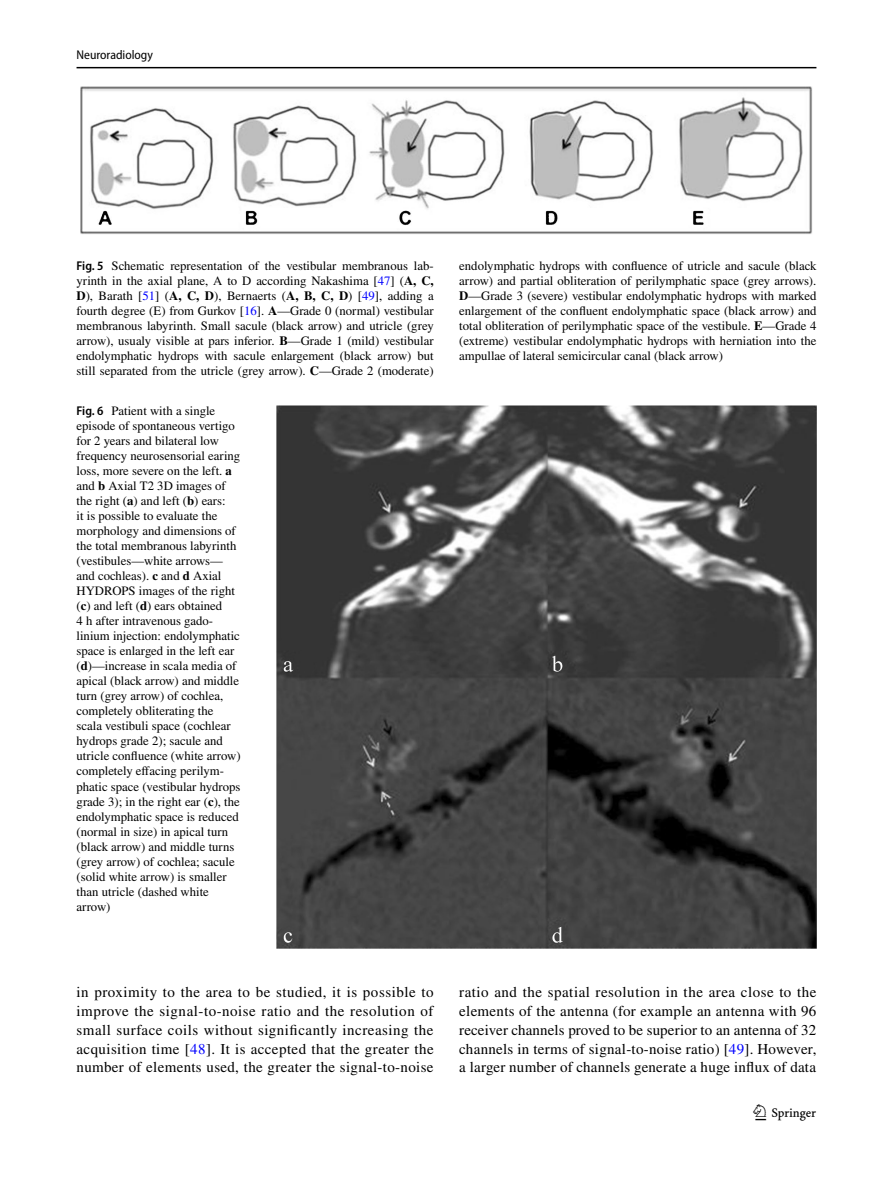
<style>
.page{position:relative;width:893px;height:1187px;background:#fff}
.page>*{position:absolute;margin:0;border:0;box-sizing:border-box;transform-origin:0 0}
.t1{font:22.5px "Springnew Regular 3";color:#000}
.t2{font:15px/18.8px "STIX";letter-spacing:.02em;color:#000;text-align:justify}
.t3{font:12.75px/15px "STIX";color:#000;text-align:justify}
.t4{font:semi-condensed 12.75px "Myriad Pro";color:#000}
.s1{font-family:"Myriad Pro";font-weight:600;font-stretch:semi-condensed}
.s2{color:#00f}
.s3{font-weight:700}
</style>
<div class="page">
<hr style="left:77px;top:67px;width:739px;height:1px;background:#000">
<img style="left:81px;top:87px;width:731px;height:147px">
<img style="left:276px;top:406px;width:540px;height:542px">
<p class="t4" style="left:77px;top:48px;width:78px">Neuroradiology</p>
<p class="t3" style="left:77px;top:259px;width:359px"><span class="s1">Fig. 5</span> Schematic representation of the vestibular membranous lab&shy;yrinth in the axial plane, A to D according Nakashima [<span class="s2">47</span>] (<span class="s3">A, C, D</span>), Barath [<span class="s2">51</span>] (<span class="s3">A, C, D</span>), Bernaerts (<span class="s3">A, B, C, D</span>) [<span class="s2">49</span>], adding a fourth degree (E) from Gurkov [<span class="s2">16</span>]. <span class="s3">A</span>—Grade 0 (normal) vestibular membranous labyrinth. Small sacule (black arrow) and utricle (grey arrow), usualy visible at pars inferior. <span class="s3">B</span>—Grade 1 (mild) vestibular endolymphatic hydrops with sacule enlargement (black arrow) but still separated from the utricle (grey arrow). <span class="s3">C</span>—Grade 2 (moderate)</p>
<p class="t3" style="left:459px;top:259px;width:359px">endolymphatic hydrops with confluence of utricle and sacule (black arrow) and partial obliteration of perilymphatic space (grey arrows).<br><span class="s3">D</span>—Grade 3 (severe) vestibular endolymphatic hydrops with marked enlargement of the confluent endolymphatic space (black arrow) and total obliteration of perilymphatic space of the vestibule. <span class="s3">E</span>—Grade 4 (extreme) vestibular endolymphatic hydrops with herniation into the ampullae of lateral semicircular canal (black arrow)</p>
<p class="t3" style="left:77px;top:404px;width:166px;text-align:left"><span class="s1">Fig. 6</span> Patient with a single episode of spontaneous vertigo for 2 years and bilateral low frequency neurosensorial earing loss, more severe on the left. <span class="s3">a </span>and <span class="s3">b</span> Axial T2 3D images of the right (<span class="s3">a</span>) and left (<span class="s3">b</span>) ears:<br>it is possible to evaluate the morphology and dimensions of the total membranous labyrinth (vestibules—white arrows— and cochleas). <span class="s3">c</span> and <span class="s3">d</span> Axial<br>HYDROPS images of the right (<span class="s3">c</span>) and left (<span class="s3">d</span>) ears obtained<br>4 h after intravenous gado&shy;linium injection: endolymphatic space is enlarged in the left ear (<span class="s3">d</span>)—increase in scala media of apical (black arrow) and middle turn (grey arrow) of cochlea, completely obliterating the scala vestibuli space (cochlear hydrops grade 2); sacule and utricle confluence (white arrow) completely effacing perilym&shy;phatic space (vestibular hydrops grade 3); in the right ear (<span class="s3">c</span>), the endolymphatic space is reduced (normal in size) in apical turn (black arrow) and middle turns (grey arrow) of cochlea; sacule (solid white arrow) is smaller than utricle (dashed white arrow)</p>
<p class="t2" style="left:77px;top:983px;width:359px">in proximity to the area to be studied, it is possible to improve the signal-to-noise ratio and the resolution of small surface coils without significantly increasing the acquisition time [<span class="s2">48</span>]. It is accepted that the greater the number of elements used, the greater the signal-to-noise</p>
<p class="t2" style="left:459px;top:983px;width:359px">ratio and the spatial resolution in the area close to the elements of the antenna (for example an antenna with 96 receiver channels proved to be superior to an antenna of 32 channels in terms of signal-to-noise ratio) [<span class="s2">49</span>]. However, a larger number of channels generate a huge influx of data</p>
<h1 class="t1" style="left:755px;top:1104px;width:62px">1 3</h1>
</div>
